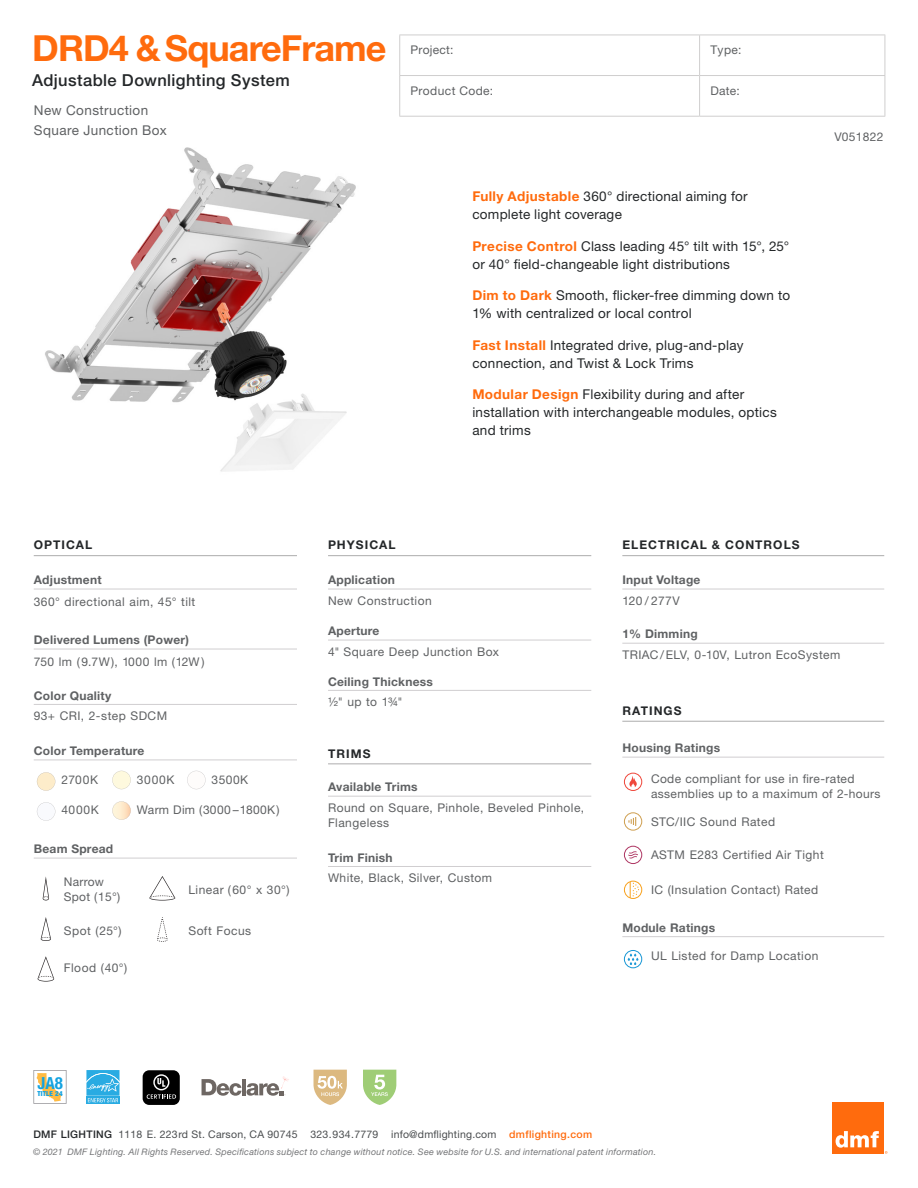
<style>
.page{position:relative;width:918px;height:1188px;background:#fff}
.page>*{position:absolute;margin:0;border:0;box-sizing:border-box;transform-origin:0 0}
.t1{font:700 36px "Helvetica Neue LT Std";letter-spacing:-.025em;color:#ff6b0d}
.t2{font:700 condensed 16.65px "Helvetica Neue LT Std";color:#009bde}
.t3{font:500 16.5px "Helvetica Neue LT Std";letter-spacing:.02em;color:#242729}
.t4{font:13.5px/18px "Helvetica Neue LT Std";letter-spacing:.02em;color:#242729}
.t5{font:13.5px/19.5px "Helvetica Neue LT Std";letter-spacing:.03em;color:#5f6163}
.Specs_at_Glance_text{font:12px/15px "Helvetica Neue LT Std";letter-spacing:.035em;color:#5f6163}
.Subheader_w_Rule_Lin{font:700 12px "Helvetica Neue LT Std";letter-spacing:.02em;color:#5f6163}
.t6{font:700 12px "Helvetica Neue LT Std";letter-spacing:.09em;color:#242729}
.t7{font:10.5px "Helvetica Neue LT Std";letter-spacing:.02em;color:#4a4d4f}
.t8{font:italic 9px "Helvetica Neue LT Std";letter-spacing:.025em;color:#747577}
.t9{font:900 condensed 6.9px "Helvetica Neue LT Std";letter-spacing:.025em;color:#009bde}
.s1{font-weight:700;color:#ff6b0d}
.s2{font-weight:500;color:#242729}
.s3{font-weight:500;color:#ff6b0d}
</style>
<div class="page">
<hr style="left:399px;top:35px;width:301px;height:1px;background:#cfcece">
<hr style="left:399px;top:35px;width:1px;height:40px;background:#cfcece">
<hr style="left:700px;top:35px;width:185px;height:1px;background:#cfcece">
<hr style="left:699px;top:35px;width:1px;height:40px;background:#cfcece">
<hr style="left:885px;top:35px;width:1px;height:40px;background:#cfcece">
<hr style="left:399px;top:75px;width:301px;height:1px;background:#cfcece">
<hr style="left:399px;top:76px;width:1px;height:40px;background:#cfcece">
<hr style="left:700px;top:75px;width:185px;height:1px;background:#cfcece">
<hr style="left:699px;top:76px;width:1px;height:40px;background:#cfcece">
<hr style="left:885px;top:76px;width:1px;height:40px;background:#cfcece">
<hr style="left:399px;top:116px;width:301px;height:1px;background:#cfcece">
<hr style="left:700px;top:116px;width:185px;height:1px;background:#cfcece">
<div style="left:832px;top:1103px;width:51px;height:51px;background:#ff6b0d"></div>
<svg style="left:836px;top:1131px;width:43px;height:17px"></svg>
<hr style="left:328px;top:589px;width:263px;height:1px;background:#d0ced0">
<hr style="left:328px;top:796px;width:263px;height:1px;background:#d0ced0">
<hr style="left:622px;top:936px;width:262px;height:1px;background:#d0ced0">
<hr style="left:622px;top:757px;width:262px;height:1px;background:#d0ced0">
<svg style="left:624px;top:773px;width:18px;height:18px"></svg>
<svg style="left:624px;top:812px;width:18px;height:19px"></svg>
<svg style="left:624px;top:846px;width:18px;height:18px"></svg>
<svg style="left:624px;top:881px;width:18px;height:18px"></svg>
<hr style="left:622px;top:589px;width:262px;height:1px;background:#d0ced0">
<hr style="left:328px;top:763px;width:263px;height:1px;background:#adacad">
<hr style="left:328px;top:555px;width:263px;height:1px;background:#adacad">
<hr style="left:622px;top:555px;width:262px;height:1px;background:#adacad">
<hr style="left:622px;top:721px;width:262px;height:1px;background:#adacad">
<hr style="left:328px;top:866px;width:263px;height:1px;background:#d0ced0">
<hr style="left:328px;top:640px;width:263px;height:1px;background:#d0ced0">
<hr style="left:328px;top:690px;width:263px;height:1px;background:#d0ced0">
<hr style="left:622px;top:643px;width:262px;height:1px;background:#d0ced0">
<svg style="left:624px;top:950px;width:18px;height:18px"></svg>
<hr style="left:34px;top:649px;width:263px;height:1px;background:#d0ced0">
<svg style="left:112px;top:801px;width:19px;height:19px"></svg>
<hr style="left:34px;top:858px;width:263px;height:1px;background:#d0ced0">
<hr style="left:34px;top:760px;width:263px;height:1px;background:#d0ced0">
<svg style="left:37px;top:772px;width:18px;height:19px"></svg>
<svg style="left:112px;top:771px;width:19px;height:18px"></svg>
<svg style="left:187px;top:771px;width:19px;height:18px"></svg>
<svg style="left:37px;top:802px;width:18px;height:19px"></svg>
<hr style="left:34px;top:555px;width:263px;height:1px;background:#adacad">
<hr style="left:34px;top:704px;width:263px;height:1px;background:#d0ced0">
<hr style="left:34px;top:589px;width:263px;height:1px;background:#d0ced0">
<svg style="left:43px;top:876px;width:6px;height:24px"></svg>
<svg style="left:41px;top:917px;width:10px;height:24px"></svg>
<svg style="left:149px;top:876px;width:26px;height:25px"></svg>
<svg style="left:38px;top:956px;width:16px;height:26px"></svg>
<svg style="left:157px;top:917px;width:11px;height:25px"></svg>
<img style="left:45px;top:147px;width:311px;height:325px">
<svg style="left:33px;top:1070px;width:34px;height:34px"></svg>
<svg style="left:86px;top:1102px;width:34px;height:2px"></svg>
<svg style="left:86px;top:1070px;width:34px;height:32px"></svg>
<svg style="left:313px;top:1070px;width:34px;height:35px"></svg>
<svg style="left:363px;top:1070px;width:33px;height:35px"></svg>
<hr style="left:242px;top:1079px;width:4px;height:16px;background:#6e6763">
<svg style="left:202px;top:1079px;width:39px;height:17px"></svg>
<svg style="left:247px;top:1076px;width:42px;height:20px"></svg>
<div style="left:143px;top:1070px;width:37px;height:35px;background:#000;border-radius:7px"></div>
<svg style="left:147px;top:1074px;width:29px;height:25px"></svg>
<p class="t1" style="left:32px;top:26px;width:356px">DRD4 &amp; SquareFrame</p>
<p class="t3" style="left:32px;top:71px;width:259px">Adjustable Downlighting System</p>
<p class="t5" style="left:34px;top:100px;width:134px">New Construction<br>Square Junction Box</p>
<p class="Specs_at_Glance_text" style="left:411px;top:42px;width:45px">Project:</p>
<p class="Specs_at_Glance_text" style="left:710px;top:42px;width:33px">Type:</p>
<p class="Specs_at_Glance_text" style="left:411px;top:83px;width:84px">Product Code:</p>
<p class="Specs_at_Glance_text" style="left:710px;top:83px;width:31px">Date:</p>
<p class="t4" style="left:472px;top:187px;width:277px"><span class="s1">Fully Adjustable</span> 360° directional aiming for complete light coverage</p>
<p class="t4" style="left:472px;top:237px;width:318px"><span class="s1">Precise Control</span> Class leading 45° tilt with 15°, 25° or 40° field-changeable light distributions</p>
<p class="t4" style="left:472px;top:286px;width:319px"><span class="s1">Dim to Dark</span> Smooth, flicker-free dimming down to<br>1% with centralized or local control</p>
<p class="t4" style="left:472px;top:336px;width:273px"><span class="s1">Fast Install</span> Integrated drive, plug-and-play connection, and Twist &amp; Lock Trims</p>
<p class="t4" style="left:472px;top:385px;width:306px"><span class="s1">Modular Design</span> Flexibility during and after installation with interchangeable modules, optics and trims</p>
<p class="Specs_at_Glance_text" style="left:834px;top:129px;width:51px">V051822</p>
<p class="t6" style="left:34px;top:538px;width:60px">OPTICAL</p>
<p class="Subheader_w_Rule_Lin" style="left:34px;top:573px;width:69px">Adjustment</p>
<p class="Specs_at_Glance_text" style="left:34px;top:594px;width:163px">360° directional aim, 45° tilt</p>
<p class="t6" style="left:328px;top:538px;width:69px">PHYSICAL</p>
<p class="t6" style="left:622px;top:538px;width:179px">ELECTRICAL &amp; CONTROLS</p>
<p class="Subheader_w_Rule_Lin" style="left:328px;top:573px;width:69px">Application</p>
<p class="Specs_at_Glance_text" style="left:328px;top:593px;width:105px">New Construction</p>
<p class="Subheader_w_Rule_Lin" style="left:622px;top:573px;width:80px">Input Voltage</p>
<p class="Specs_at_Glance_text" style="left:622px;top:593px;width:59px">120 / 277V</p>
<p class="Subheader_w_Rule_Lin" style="left:34px;top:633px;width:157px">Delivered Lumens (Power)</p>
<p class="Specs_at_Glance_text" style="left:34px;top:654px;width:172px">750 lm (9.7W), 1000 lm (12W )</p>
<p class="Subheader_w_Rule_Lin" style="left:34px;top:688px;width:79px">Color Quality</p>
<p class="Specs_at_Glance_text" style="left:34px;top:708px;width:135px">93+ CRI, 2-step SDCM</p>
<p class="Subheader_w_Rule_Lin" style="left:34px;top:743px;width:112px">Color Temperature</p>
<p class="Specs_at_Glance_text" style="left:61px;top:772px;width:38px">2700K</p>
<p class="Specs_at_Glance_text" style="left:137px;top:772px;width:39px">3000K</p>
<p class="Specs_at_Glance_text" style="left:212px;top:772px;width:38px">3500K</p>
<p class="Specs_at_Glance_text" style="left:61px;top:802px;width:39px">4000K</p>
<p class="Specs_at_Glance_text" style="left:137px;top:802px;width:144px">Warm Dim (3000 – 1800K)</p>
<p class="Subheader_w_Rule_Lin" style="left:34px;top:842px;width:81px">Beam Spread</p>
<p class="Specs_at_Glance_text" style="left:64px;top:874px;width:58px">Narrow<br>Spot (15°)</p>
<p class="Specs_at_Glance_text" style="left:64px;top:923px;width:59px">Spot (25°)</p>
<p class="Specs_at_Glance_text" style="left:64px;top:961px;width:65px">Flood (40°)</p>
<p class="Specs_at_Glance_text" style="left:188px;top:882px;width:103px">Linear (60° x 30°)</p>
<p class="Specs_at_Glance_text" style="left:188px;top:923px;width:64px">Soft Focus</p>
<p class="Subheader_w_Rule_Lin" style="left:328px;top:624px;width:53px">Aperture</p>
<p class="Specs_at_Glance_text" style="left:328px;top:644px;width:172px">4" Square Deep Junction Box</p>
<p class="Subheader_w_Rule_Lin" style="left:328px;top:674px;width:106px">Ceiling Thickness</p>
<p class="Specs_at_Glance_text" style="left:328px;top:694px;width:76px">½" up to 1¾"</p>
<p class="t6" style="left:328px;top:746px;width:44px">TRIMS</p>
<p class="Subheader_w_Rule_Lin" style="left:328px;top:780px;width:91px">Available Trims</p>
<p class="Specs_at_Glance_text" style="left:328px;top:800px;width:258px">Round on Square, Pinhole, Beveled Pinhole,<br>Flangeless</p>
<p class="Subheader_w_Rule_Lin" style="left:328px;top:850px;width:66px">Trim Finish</p>
<p class="Specs_at_Glance_text" style="left:328px;top:870px;width:166px">White, Black, Silver, Custom</p>
<p class="Subheader_w_Rule_Lin" style="left:622px;top:627px;width:77px">1% Dimming</p>
<p class="Specs_at_Glance_text" style="left:622px;top:647px;width:219px">TRIAC/ELV, 0-10V, Lutron EcoSystem</p>
<p class="t6" style="left:622px;top:703px;width:61px">RATINGS</p>
<p class="Subheader_w_Rule_Lin" style="left:622px;top:741px;width:99px">Housing Ratings</p>
<p class="Specs_at_Glance_text" style="left:651px;top:771px;width:231px">Code compliant for use in fire-rated assemblies up to a maximum of 2-hours</p>
<p class="Specs_at_Glance_text" style="left:651px;top:814px;width:126px">STC/IIC Sound Rated</p>
<p class="Specs_at_Glance_text" style="left:651px;top:847px;width:174px">ASTM E283 Certified Air Tight</p>
<p class="Specs_at_Glance_text" style="left:651px;top:883px;width:169px">IC (Insulation Contact) Rated</p>
<p class="Subheader_w_Rule_Lin" style="left:622px;top:920px;width:94px">Module Ratings</p>
<p class="Specs_at_Glance_text" style="left:651px;top:948px;width:169px">UL Listed for Damp Location</p>
<h2 class="t2" style="left:38px;top:1073px;width:27px">JA8</h2>
<p class="t9" style="left:37px;top:1089px;width:27px">TITLE 24</p>
<p class="t7" style="left:33px;top:1128px;width:560px"><span class="s2">DMF LIGHTING</span> 1118 E. 223rd St. Carson, CA 90745 323.934.7779 info@dmflighting.com <span class="s3">dmflighting.com</span></p>
<p class="t8" style="left:33px;top:1146px;width:625px">© 2021 DMF Lighting. All Rights Reserved. Specifications subject to change without notice. See website for U.S. and international patent information.</p>
</div>
